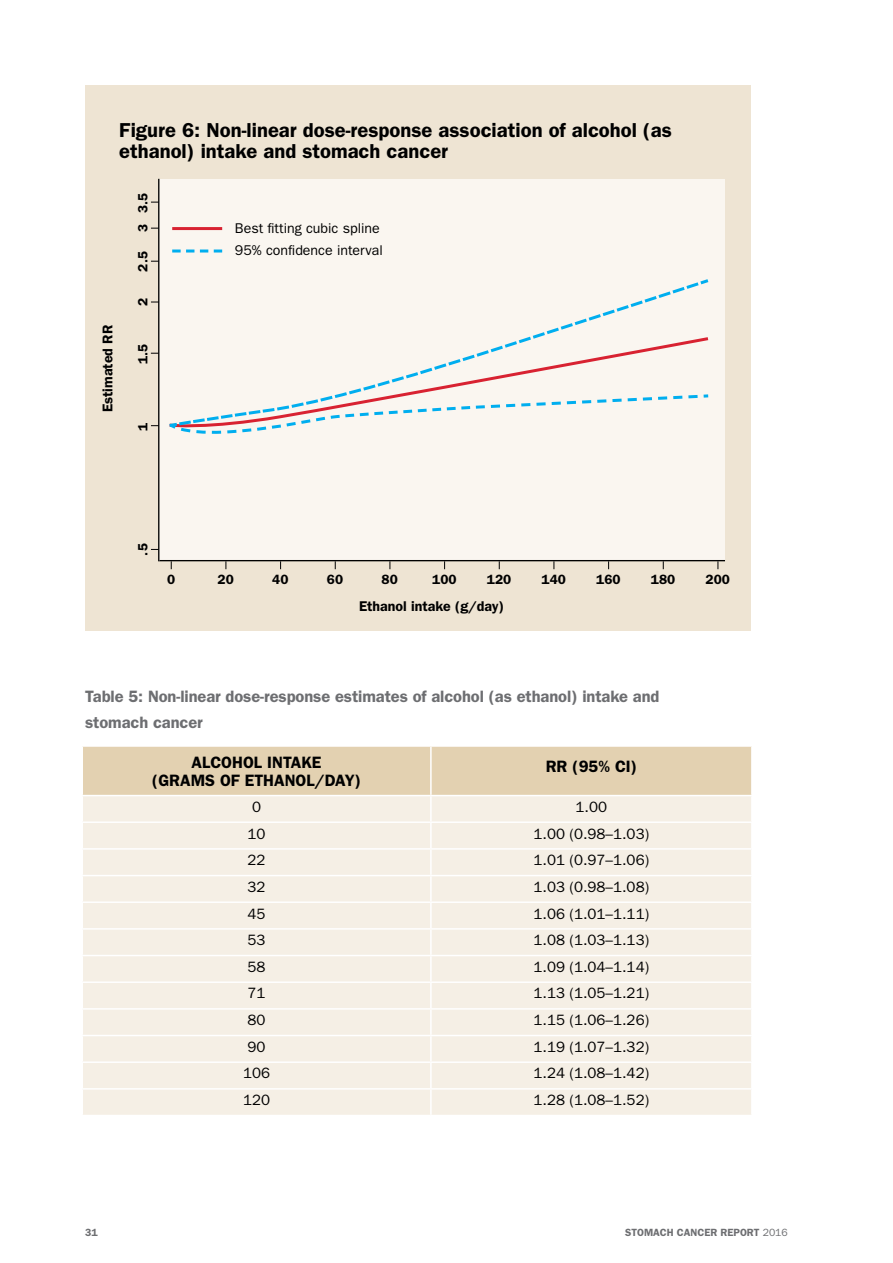
<style>
.page{position:relative;width:893px;height:1263px;background:#fff}
.page>*{position:absolute;margin:0;border:0;box-sizing:border-box;transform-origin:0 0}
.t1{font:600 20.25px/21px "ITC Franklin Gothic Std";color:#000}
.t2{font:600 16.5px/25.5px "ITC Franklin Gothic Std";letter-spacing:-.005em;color:#6d6e71}
.t3{font:600 16.5px/18px "ITC Franklin Gothic Std";color:#000;text-align:center}
.t4{font:15px "ITC Franklin Gothic Std";color:#000}
.t5{font:14.1px/22.5px "ITC Franklin Gothic Std";color:#000}
.t6{font:600 14.1px "ITC Franklin Gothic Std";color:#000}
.t7{font:600 13.5px "ITC Franklin Gothic Std";color:#000}
.t8{font:600 10.5px "ITC Franklin Gothic Std";color:#6d6e71}
.s1{font-weight:400}
</style>
<div class="page">
<div style="left:85px;top:85px;width:665px;height:546px;background:#eee4d3"></div>
<div style="left:159px;top:179px;width:566px;height:381px;background:#faf6f0"></div>
<hr style="left:159px;top:560px;width:566px;height:1px;background:#000">
<hr style="left:158px;top:179px;width:1px;height:382px;background:#000">
<hr style="left:172px;top:227px;width:50px;height:3px;background:#d82231">
<svg style="left:172px;top:249px;width:50px;height:3px"></svg>
<svg style="left:169px;top:279px;width:540px;height:149px"></svg>
<div style="left:83px;top:747px;width:668px;height:48px;background:#e3d1b1"></div>
<div style="left:83px;top:796px;width:668px;height:319px;background:#f5efe5"></div>
<hr style="left:430px;top:747px;width:2px;height:48px;background:#fff">
<hr style="left:430px;top:796px;width:2px;height:25px;background:#fff">
<hr style="left:81px;top:821px;width:350px;height:2px;background:#fff">
<hr style="left:431px;top:821px;width:322px;height:2px;background:#fff">
<hr style="left:430px;top:823px;width:2px;height:25px;background:#fff">
<hr style="left:81px;top:848px;width:350px;height:2px;background:#fff">
<hr style="left:431px;top:848px;width:322px;height:2px;background:#fff">
<hr style="left:430px;top:850px;width:2px;height:25px;background:#fff">
<hr style="left:81px;top:875px;width:350px;height:1px;background:#fff">
<hr style="left:431px;top:875px;width:322px;height:1px;background:#fff">
<hr style="left:430px;top:876px;width:2px;height:25px;background:#fff">
<hr style="left:81px;top:901px;width:350px;height:2px;background:#fff">
<hr style="left:431px;top:901px;width:322px;height:2px;background:#fff">
<hr style="left:430px;top:903px;width:2px;height:25px;background:#fff">
<hr style="left:81px;top:928px;width:350px;height:2px;background:#fff">
<hr style="left:431px;top:928px;width:322px;height:2px;background:#fff">
<hr style="left:430px;top:930px;width:2px;height:25px;background:#fff">
<hr style="left:430px;top:956px;width:2px;height:25px;background:#fff">
<hr style="left:430px;top:983px;width:2px;height:25px;background:#fff">
<hr style="left:430px;top:1010px;width:2px;height:25px;background:#fff">
<hr style="left:430px;top:1036px;width:2px;height:25px;background:#fff">
<hr style="left:430px;top:1063px;width:2px;height:25px;background:#fff">
<hr style="left:430px;top:1089px;width:2px;height:26px;background:#fff">
<hr style="left:81px;top:955px;width:350px;height:1px;background:#fff">
<hr style="left:431px;top:955px;width:322px;height:1px;background:#fff">
<hr style="left:81px;top:981px;width:350px;height:2px;background:#fff">
<hr style="left:431px;top:981px;width:322px;height:2px;background:#fff">
<hr style="left:81px;top:1008px;width:350px;height:2px;background:#fff">
<hr style="left:431px;top:1008px;width:322px;height:2px;background:#fff">
<hr style="left:81px;top:1035px;width:350px;height:1px;background:#fff">
<hr style="left:431px;top:1035px;width:322px;height:1px;background:#fff">
<hr style="left:81px;top:1061px;width:350px;height:2px;background:#fff">
<hr style="left:431px;top:1061px;width:322px;height:2px;background:#fff">
<hr style="left:81px;top:1088px;width:350px;height:1px;background:#fff">
<hr style="left:431px;top:1088px;width:322px;height:1px;background:#fff">
<h1 class="t1" style="left:119px;top:120px;width:554px">Figure 6: Non-linear dose-response association of alcohol (as ethanol) intake and stomach cancer</h1>
<p class="t6" style="left:99px;top:412px;width:89px;rotate:-90deg">Estimated RR</p>
<p class="t7" style="left:135px;top:213px;width:22px;rotate:-90deg">3.5</p>
<p class="t7" style="left:135px;top:272px;width:22px;rotate:-90deg">2.5</p>
<p class="t7" style="left:135px;top:306px;width:10px;rotate:-90deg">2</p>
<p class="t7" style="left:135px;top:232px;width:10px;rotate:-90deg">3</p>
<p class="t7" style="left:135px;top:364px;width:22px;rotate:-90deg">1.5</p>
<p class="t7" style="left:135px;top:431px;width:10px;rotate:-90deg">1</p>
<p class="t5" style="left:235px;top:217px;width:149px">Best fitting cubic spline<br>95% confidence interval</p>
<p class="t7" style="left:135px;top:555px;width:14px;rotate:-90deg">.5</p>
<p class="t7" style="left:167px;top:571px;width:10px">0</p>
<p class="t7" style="left:218px;top:571px;width:18px">20</p>
<p class="t7" style="left:272px;top:571px;width:18px">40</p>
<p class="t7" style="left:327px;top:571px;width:18px">60</p>
<p class="t7" style="left:382px;top:571px;width:18px">80</p>
<p class="t7" style="left:432px;top:571px;width:26px">100</p>
<p class="t7" style="left:487px;top:571px;width:26px">120</p>
<p class="t7" style="left:542px;top:571px;width:26px">140</p>
<p class="t7" style="left:596px;top:571px;width:26px">160</p>
<p class="t7" style="left:651px;top:571px;width:26px">180</p>
<p class="t7" style="left:706px;top:571px;width:26px">200</p>
<p class="t6" style="left:359px;top:598px;width:147px">Ethanol intake (g/day)</p>
<p class="t2" style="left:85px;top:684px;width:576px">Table 5: Non-linear dose-response estimates of alcohol (as ethanol) intake and stomach cancer</p>
<p class="t3" style="left:152px;top:753px;width:210px">ALCOHOL INTAKE<br>(GRAMS OF ETHANOL/DAY)</p>
<p class="t3" style="left:546px;top:758px;width:93px">RR (95% CI)</p>
<p class="t4" style="left:252px;top:798px;width:10px">0</p>
<p class="t4" style="left:576px;top:798px;width:33px">1.00</p>
<p class="t4" style="left:248px;top:825px;width:19px">10</p>
<p class="t4" style="left:534px;top:825px;width:117px">1.00 (0.98–1.03)</p>
<p class="t4" style="left:248px;top:851px;width:19px">22</p>
<p class="t4" style="left:534px;top:851px;width:117px">1.01 (0.97–1.06)</p>
<p class="t4" style="left:248px;top:878px;width:19px">32</p>
<p class="t4" style="left:534px;top:878px;width:117px">1.03 (0.98–1.08)</p>
<p class="t4" style="left:248px;top:905px;width:19px">45</p>
<p class="t4" style="left:534px;top:905px;width:117px">1.06 (1.01–1.11)</p>
<p class="t4" style="left:248px;top:931px;width:19px">53</p>
<p class="t4" style="left:534px;top:931px;width:117px">1.08 (1.03–1.13)</p>
<p class="t4" style="left:248px;top:958px;width:19px">58</p>
<p class="t4" style="left:534px;top:958px;width:117px">1.09 (1.04–1.14)</p>
<p class="t4" style="left:248px;top:985px;width:19px">71</p>
<p class="t4" style="left:534px;top:985px;width:117px">1.13 (1.05–1.21)</p>
<p class="t4" style="left:248px;top:1011px;width:19px">80</p>
<p class="t4" style="left:534px;top:1011px;width:117px">1.15 (1.06–1.26)</p>
<p class="t4" style="left:248px;top:1038px;width:19px">90</p>
<p class="t4" style="left:534px;top:1038px;width:117px">1.19 (1.07–1.32)</p>
<p class="t4" style="left:243px;top:1065px;width:28px">106</p>
<p class="t4" style="left:534px;top:1065px;width:117px">1.24 (1.08–1.42)</p>
<p class="t4" style="left:243px;top:1091px;width:28px">120</p>
<p class="t4" style="left:534px;top:1091px;width:117px">1.28 (1.08–1.52)</p>
<p class="t8" style="left:85px;top:1226px;width:14px">31</p>
<p class="t8" style="left:625px;top:1226px;width:164px">STOMACH CANCER REPORT <span class="s1">2016</span></p>
</div>
